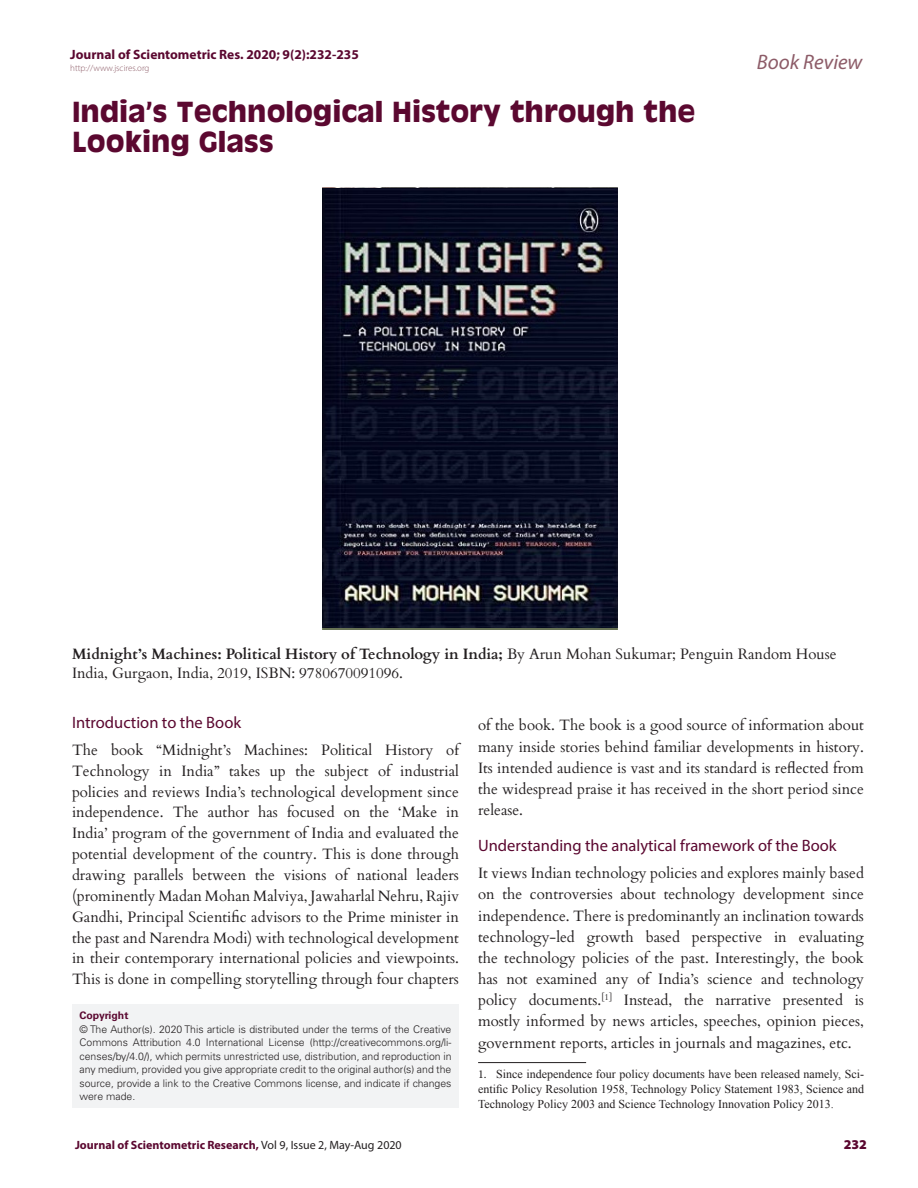
<style>
.page{position:relative;width:918px;height:1188px;background:#fff}
.page>*{position:absolute;margin:0;border:0;box-sizing:border-box;transform-origin:0 0}
.CT{font:700 27px/30px "Antique Olive";color:#5b0830}
.t1{font:italic 21px "Myriad Pro";color:#8d5c68}
._2_HD{font:16.5px "Myriad Pro";color:#5b0830}
.TXT{font:15px/21.1px "Cardo";color:#231f20;text-align:justify}
.t2{font:700 13.5px "Myriad Pro";color:#5b0830}
.RRH{font:900 13.5px "Myriad Pro";color:#5b0830}
.TFN{font:12px/15px "Times New Roman";color:#231f20;text-align:justify}
.RRH-2{font:700 12px "Myriad Pro";color:#5b0830}
.ABS_AU_ADD{font:300 10.5px/13.5px "Univers LT Std";color:#231f20;text-align:justify}
.ABS_AU_ADD-2{font:700 10.5px "Univers LT Std";color:#5b0830}
.t3{font:300 9px "Myriad Pro";color:#8d5c68}
.s1{font-weight:700}
.s2{font-family:"Minion Pro"}
.s3{font-weight:400;color:#231f20}
</style>
<div class="page">
<div style="left:72px;top:1004px;width:387px;height:104px;background:#f2f3f4"></div>
<img style="left:323px;top:188px;width:295px;height:439px">
<hr style="left:478px;top:1062px;width:108px;height:1px;background:#231f20">
<p class="t2" style="left:70px;top:46px;width:290px">Journal of Scientometric Res. 2020; 9(2):232-235</p>
<p class="t3" style="left:70px;top:62px;width:81px">http://www.jscires.org</p>
<h2 class="t1" style="left:757px;top:49px;width:107px">Book Review</h2>
<p class="CT" style="left:72px;top:96px;width:625px">India’s Technological History through the<br>Looking Glass</p>
<p class="TXT" style="left:72px;top:643px;width:766px;line-height:19.5px"><span class="s1">Midnight’s Machines: Political History of Technology in India;</span> By Arun Mohan Sukumar; Penguin Random House<br>India, Gurgaon, India, 2019, ISBN: 9780670091096.</p>
<p class="_2_HD" style="left:72px;top:712px;width:171px">Introduction to the Book</p>
<p class="TXT" style="left:72px;top:738px;width:389px">The book “Midnight’s Machines: Political History of Technology in India” takes up the subject of industrial policies and reviews India’s technological development since independence. The author has focused on the ‘Make in India’ program of the government of India and evaluated the potential development of the country. This is done through drawing parallels between the visions of national leaders (prominently Madan Mohan Malviya, Jawaharlal Nehru, Rajiv Gandhi, Principal Scientific advisors to the Prime minister in the past and Narendra Modi) with technological development in their contemporary international policies and viewpoints.<br>This is done in compelling storytelling through four chapters</p>
<p class="ABS_AU_ADD-2" style="left:80px;top:1009px;width:50px">Copyright</p>
<p class="ABS_AU_ADD" style="left:80px;top:1022px;width:374px">© The Author(s). 2020 This article is distributed under the terms of the Creative Commons Attribution 4.0 International License (http://creativecommons.org/li&shy;censes/by/4.0/), which permits unrestricted use, distribution, and reproduction in any medium, provided you give appropriate credit to the original author(s) and the source, provide a link to the Creative Commons license, and indicate if changes were made.</p>
<p class="TXT" style="left:478px;top:714px;width:387px">of the book. The book is a good source of information about many inside stories behind familiar developments in history.<br>Its intended audience is vast and its standard is reflected from the widespread praise it has received in the short period since release.</p>
<p class="_2_HD" style="left:478px;top:835px;width:360px">Understanding the analytical framework of the Book</p>
<p class="TXT" style="left:478px;top:862px;width:387px">It views Indian technology policies and explores mainly based on the controversies about technology development since independence. There is predominantly an inclination towards technology-led growth based perspective in evaluating the technology policies of the past. Interestingly, the book has not examined any of India’s science and technology policy documents.<sup>[1]</sup> Instead, the narrative presented is mostly informed by news articles, speeches, opinion pieces, government reports, articles in journals and magazines, etc.</p>
<p class="TFN" style="left:478px;top:1066px;width:387px"><span class="s2">1.</span> Since independence four policy documents have been released namely, Sci&shy;entific Policy Resolution 1958, Technology Policy Statement 1983, Science and Technology Policy 2003 and Science Technology Innovation Policy 2013.</p>
<p class="RRH-2" style="left:75px;top:1137px;width:328px">Journal of Scientometric Research, <span class="s3">Vol 9, Issue 2, May-Aug 2020</span></p>
<p class="RRH" style="left:844px;top:1136px;width:25px">232</p>
</div>
